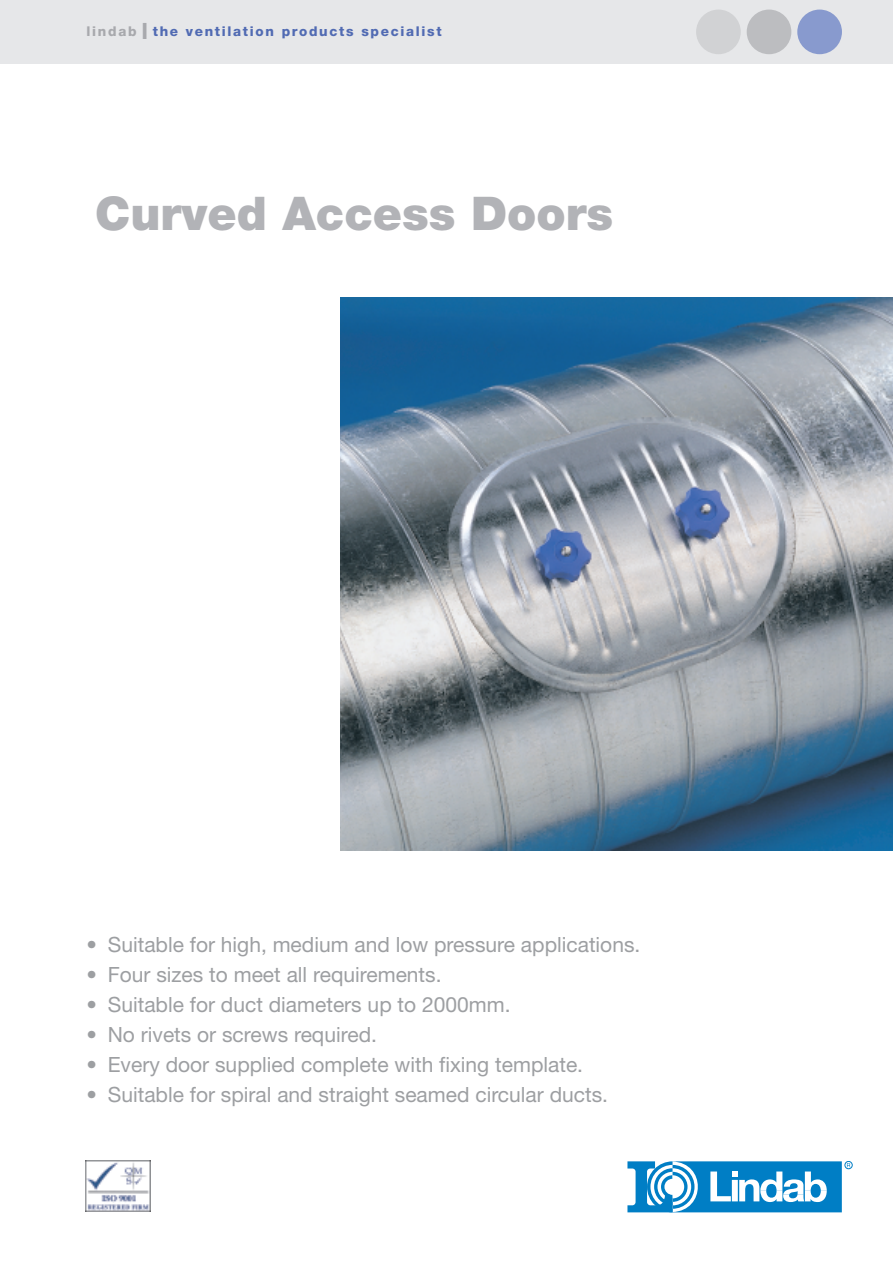
<style>
.page{position:relative;width:893px;height:1263px;background:#fff}
.page>*{position:absolute;margin:0;border:0;box-sizing:border-box;transform-origin:0 0}
.t1{font:900 46.5px "Helvetica Neue";color:#b2b3b7}
.t2{font:21px "Helvetica Neue";color:#9d9fa2}
.t3{font:800 13.5px "Helvetica Neue";letter-spacing:.125em;color:#516bb3}
.s1{color:#a8a9ad}
.s2{font-size:22.5px;color:#a8a9ad}
</style>
<div class="page">
<img style="left:340px;top:298px;width:553px;height:552px">
<img style="left:86px;top:1160px;width:64px;height:51px">
<div style="left:0;top:0;width:893px;height:64px;background:#e6e7e9"></div>
<div style="left:797px;top:10px;width:45px;height:44px;background:#889ace;border-radius:50%"></div>
<div style="left:747px;top:10px;width:44px;height:44px;background:#bcbdc0;border-radius:50%"></div>
<div style="left:696px;top:10px;width:45px;height:44px;background:#d1d2d4;border-radius:50%"></div>
<div style="left:845px;top:1161px;width:7px;height:8px;border:1px solid #007ec5;border-radius:50%"></div>
<svg style="left:627px;top:1161px;width:223px;height:51px"></svg>
<p class="t3" style="left:87px;top:26px;width:357px"><span class="s1">lindab</span> <span class="s2">I</span> the ventilation products specialist</p>
<h1 class="t1" style="left:95px;top:197px;width:520px">Curved Access Doors</h1>
<p class="t2" style="left:87px;top:937px;width:555px">• Suitable for high, medium and low pressure applications.</p>
<p class="t2" style="left:87px;top:967px;width:357px">• Four sizes to meet all requirements.</p>
<p class="t2" style="left:87px;top:997px;width:425px">• Suitable for duct diameters up to 2000mm.</p>
<p class="t2" style="left:87px;top:1027px;width:292px">• No rivets or screws required.</p>
<p class="t2" style="left:87px;top:1057px;width:498px">• Every door supplied complete with fixing template.</p>
<p class="t2" style="left:87px;top:1087px;width:523px">• Suitable for spiral and straight seamed circular ducts.</p>
</div>
